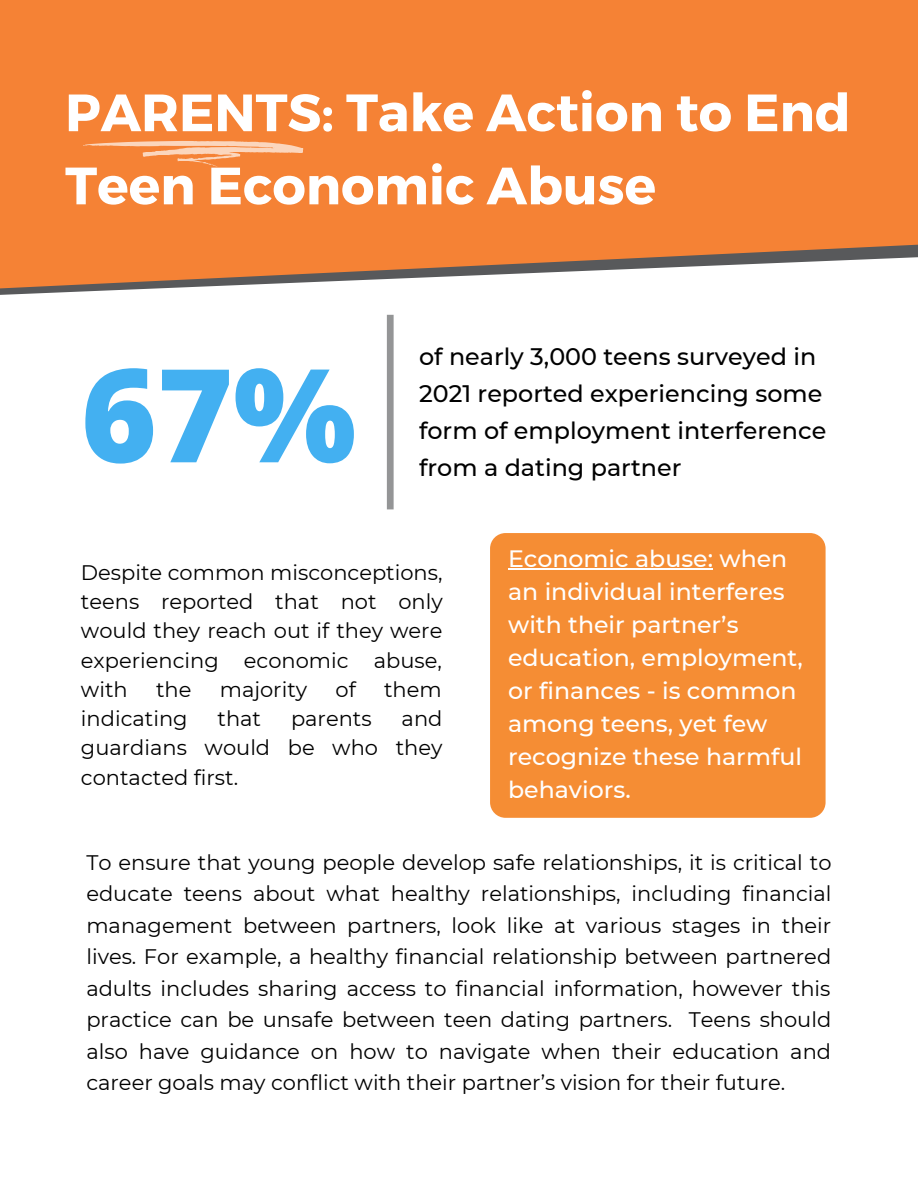
<style>
.page{position:relative;width:918px;height:1188px;background:#fff}
.page>*{position:absolute;margin:0;border:0;box-sizing:border-box;transform-origin:0 0}
.t1{font:800 129.9px "Open Sans";color:#43b0f1}
.t2{font:700 52.35px/73.2px "Montserrat";color:#fff}
.t3{font:500 23.85px/37px "Montserrat";color:#000}
.t4{font:500 23.7px/33px "Montserrat";color:#fff}
.t5{font:21px/31.5px "Montserrat";color:#000;text-align:justify}
</style>
<div class="page">
<svg style="left:0;top:0;width:918px;height:345px;fill:#f58235"></svg>
<svg style="left:82px;top:141px;width:221px;height:26px;background:#f69d61"></svg>
<div style="left:490px;top:533px;width:336px;height:285px;background:#f58d34;border-radius:15px"></div>
<hr style="left:508px;top:568px;width:205px;height:2px;background:#fff">
<div style="left:387px;top:315px;width:7px;height:194px;background:#949596"></div>
<p class="t2" style="left:65px;top:73px;width:787px">PARENTS: Take Action to End<br>Teen Economic Abuse</p>
<p class="t1" style="left:81px;top:324px;width:277px">67%</p>
<p class="t3" style="left:419px;top:338px;width:409px">of nearly 3,000 teens surveyed in<br>2021 reported experiencing some form of employment interference</p>
<p class="t3" style="left:419px;top:449px;width:264px">from a dating partner</p>
<p class="t5" style="left:81px;top:558px;width:363px;line-height:29.2px">Despite common misconceptions, teens reported that not only would they reach out if they were experiencing economic abuse, with</p>
<p class="t5" style="left:156px;top:674px;width:37px">the</p>
<p class="t5" style="left:220px;top:674px;width:89px">majority</p>
<p class="t5" style="left:336px;top:674px;width:22px">of</p>
<p class="t5" style="left:384px;top:674px;width:59px">them</p>
<p class="t5" style="left:81px;top:703px;width:108px">indicating</p>
<p class="t5" style="left:218px;top:703px;width:45px">that</p>
<p class="t5" style="left:291px;top:703px;width:82px">parents</p>
<p class="t5" style="left:81px;top:704px;width:363px;line-height:29.2px;text-indent:321px">and guardians would be who they contacted first.</p>
<p class="t4" style="left:508px;top:542px;width:296px">Economic abuse: when an individual interferes with their partner’s education, employment, or finances - is common among teens, yet few recognize these harmful behaviors.</p>
<p class="t5" style="left:86px;top:847px;width:747px">To ensure that young people develop safe relationships, it is critical to educate teens about what healthy relationships, including financial management between partners, look like at various stages in their lives. For example, a healthy financial relationship between partnered adults includes sharing access to financial information, however this practice can be unsafe between teen dating partners. Teens should also have guidance on how to navigate when their education and career goals may conflict with their partner’s vision for their future.</p>
</div>
